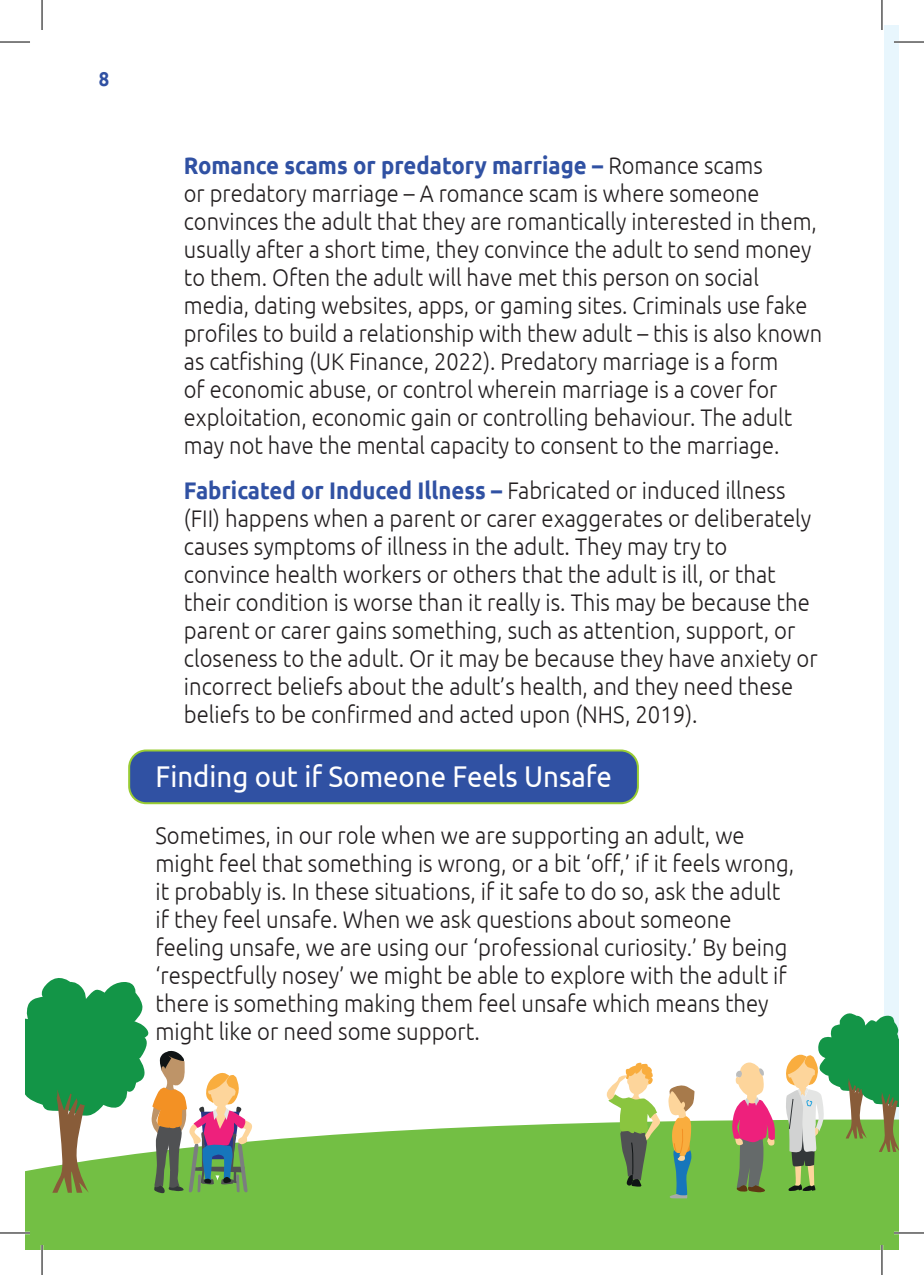
<style>
.page{position:relative;width:924px;height:1275px;background:#fff}
.page>*{position:absolute;margin:0;border:0;box-sizing:border-box;transform-origin:0 0}
.t1{font:30px "Ubuntu";color:#fff;scale:.92 1}
.t2{font:300 24px/28px "Ubuntu";color:#231f20;scale:.92 1}
.t3{font:300 24px/28px "Ubuntu";color:#231f20;scale:.91 1}
.t4{font:700 20px "Ubuntu";color:#3051a3;scale:.92 1}
.s1{font-weight:700;color:#3051a3}
</style>
<div class="page">
<div style="left:884px;top:25px;width:14px;height:1225px;background:#e8f6fd"></div>
<div style="left:25px;top:1120px;width:873px;height:130px;background:#73bf44"></div>
<svg style="left:606px;top:1062px;width:54px;height:124px"></svg>
<svg style="left:731px;top:1062px;width:44px;height:130px"></svg>
<svg style="left:667px;top:1085px;width:27px;height:113px;background:#a1af73"></svg>
<svg style="left:25px;top:978px;width:227px;height:215px"></svg>
<svg style="left:784px;top:1013px;width:114px;height:178px"></svg>
<div style="left:129px;top:750px;width:508px;height:53px;background:#3051a3;border-radius:17px"></div>
<div style="left:128px;top:749px;width:510px;height:55px;border:2px solid #9c3;border-radius:17px"></div>
<hr style="left:893px;top:41px;width:30px;height:2px;background:#fff">
<hr style="left:0;top:1231px;width:30px;height:3px;background:#fff">
<hr style="left:893px;top:1231px;width:30px;height:3px;background:#fff">
<hr style="left:41px;top:1245px;width:2px;height:30px;background:#fff">
<hr style="left:880px;top:1245px;width:2px;height:30px;background:#fff">
<hr style="left:0;top:42px;width:30px;height:1px;background:#000">
<hr style="left:893px;top:42px;width:30px;height:1px;background:#000">
<hr style="left:0;top:1232px;width:30px;height:1px;background:#000">
<hr style="left:893px;top:1232px;width:30px;height:1px;background:#000">
<hr style="left:42px;top:0;width:1px;height:30px;background:#000">
<hr style="left:42px;top:1245px;width:1px;height:30px;background:#000">
<hr style="left:881px;top:0;width:1px;height:30px;background:#000">
<hr style="left:881px;top:1245px;width:1px;height:30px;background:#000">
<p class="t4" style="left:99px;top:67px;width:13px">8</p>
<p class="t3" style="left:184px;top:151px;width:702px"><span class="s1">Romance scams or predatory marriage –</span> Romance scams<br>or predatory marriage – A romance scam is where someone convinces the adult that they are romantically interested in them, usually after a short time, they convince the adult to send money to them. Often the adult will have met this person on social media, dating websites, apps, or gaming sites. Criminals use fake profiles to build a relationship with thew adult – this is also known as catfishing (UK Finance, 2022). Predatory marriage is a form<br>of economic abuse, or control wherein marriage is a cover for exploitation, economic gain or controlling behaviour. The adult may not have the mental capacity to consent to the marriage.</p>
<p class="t2" style="left:184px;top:476px;width:690px"><span class="s1">Fabricated or Induced Illness –</span> Fabricated or induced illness (FII) happens when a parent or carer exaggerates or deliberately causes symptoms of illness in the adult. They may try to convince health workers or others that the adult is ill, or that their condition is worse than it really is. This may be because the parent or carer gains something, such as attention, support, or closeness to the adult. Or it may be because they have anxiety or incorrect beliefs about the adult’s health, and they need these beliefs to be confirmed and acted upon (NHS, 2019).</p>
<p class="t1" style="left:155px;top:758px;width:497px">Finding out if Someone Feels Unsafe</p>
<p class="t2" style="left:155px;top:820px;width:695px">Sometimes, in our role when we are supporting an adult, we might feel that something is wrong, or a bit ‘off,’ if it feels wrong, it probably is. In these situations, if it safe to do so, ask the adult if they feel unsafe. When we ask questions about someone feeling unsafe, we are using our ‘professional curiosity.’ By being ‘respectfully nosey’ we might be able to explore with the adult if there is something making them feel unsafe which means they might like or need some support.</p>
</div>
